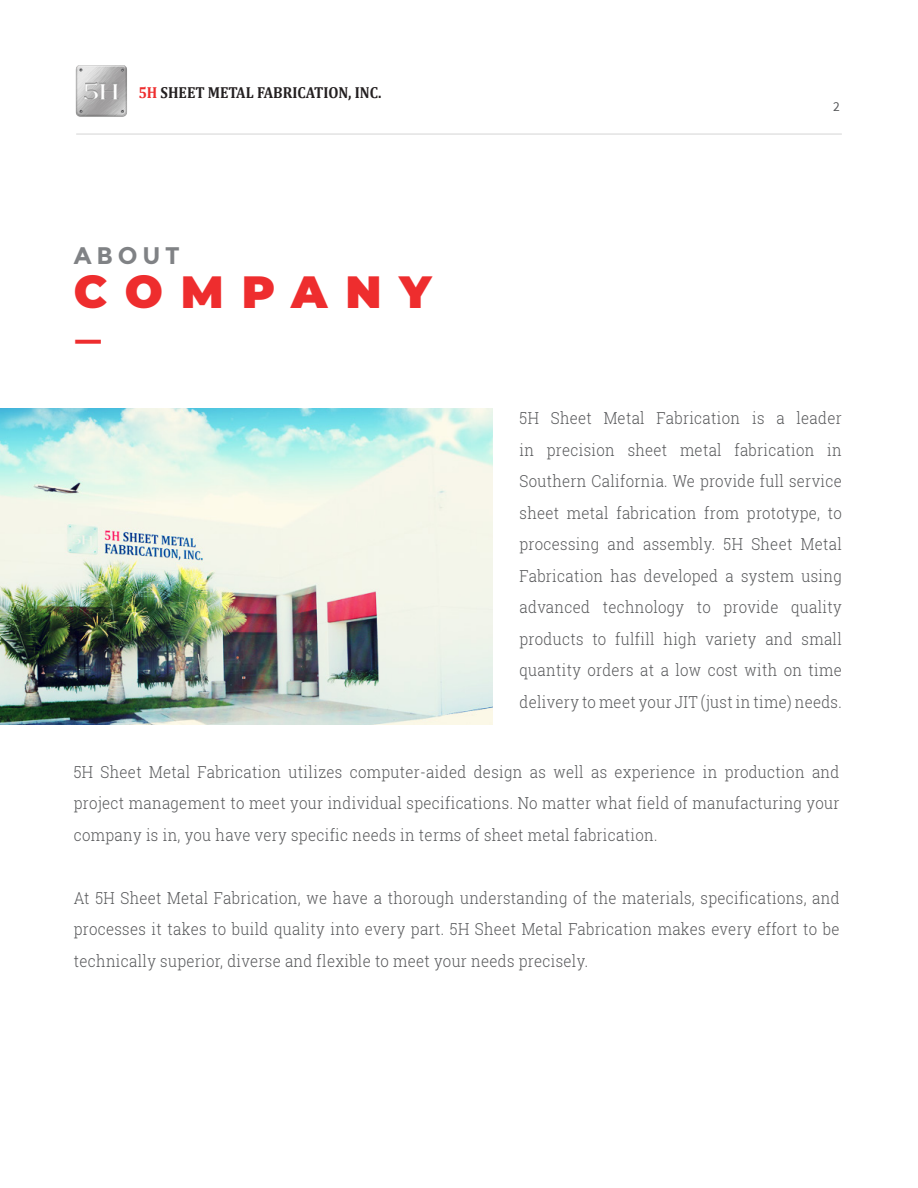
<style>
.page{position:relative;width:918px;height:1188px;background:#fff}
.page>*{position:absolute;margin:0;border:0;box-sizing:border-box;transform-origin:0 0}
.Content_30_Bold{font:900 45px "Montserrat";letter-spacing:.4em;color:#ee2d2e}
.Content_24{font:700 36px "Source Sans Pro";color:#ee2d2e}
.Sub_headline_16{font:700 24px "Montserrat";letter-spacing:.2em;color:#808285}
.Table_Text{font:300 16.5px/31.5px "Roboto Slab";letter-spacing:.02em;color:#57585a;text-align:justify;scale:.91 1}
.t1{font:700 16.05px "Cambria";color:#231f20;scale:.91 1}
.t2{font:13.5px "Source Sans Pro";color:#57585a}
.s1{color:#ee2d2e}
</style>
<div class="page">
<img style="left:0;top:409px;width:492px;height:315px">
<hr style="left:76px;top:134px;width:766px;height:1px;background:#d4d4d4">
<img style="left:75px;top:65px;width:52px;height:52px">
<p class="t1" style="left:138px;top:82px;width:269px"><span class="s1">5H</span> SHEET METAL FABRICATION, INC.</p>
<p class="Sub_headline_16" style="left:74px;top:241px;width:108px">ABOUT</p>
<p class="Content_30_Bold" style="left:74px;top:258px;width:359px">COMPANY</p>
<p class="Content_24" style="left:74px;top:314px;width:30px">―</p>
<p class="t2" style="left:833px;top:98px;width:8px">2</p>
<p class="Table_Text" style="left:520px;top:402px;width:356px">5H Sheet Metal Fabrication is a leader in precision sheet metal fabrication in Southern California. We provide full service sheet metal fabrication from prototype, to processing and assembly. 5H Sheet Metal Fabrication has developed a system using advanced technology to provide quality products to fulfill high variety and small quantity orders at a low cost with on time delivery to meet your JIT (just in time) needs.</p>
<p class="Table_Text" style="left:74px;top:755px;width:843px">5H Sheet Metal Fabrication utilizes computer-aided design as well as experience in production and project management to meet your individual specifications. No matter what field of manufacturing your company is in, you have very specific needs in terms of sheet metal fabrication.</p>
<p class="Table_Text" style="left:74px;top:881px;width:843px">At 5H Sheet Metal Fabrication, we have a thorough understanding of the materials, specifications, and processes it takes to build quality into every part. 5H Sheet Metal Fabrication makes every effort to be technically superior, diverse and flexible to meet your needs precisely.</p>
</div>
